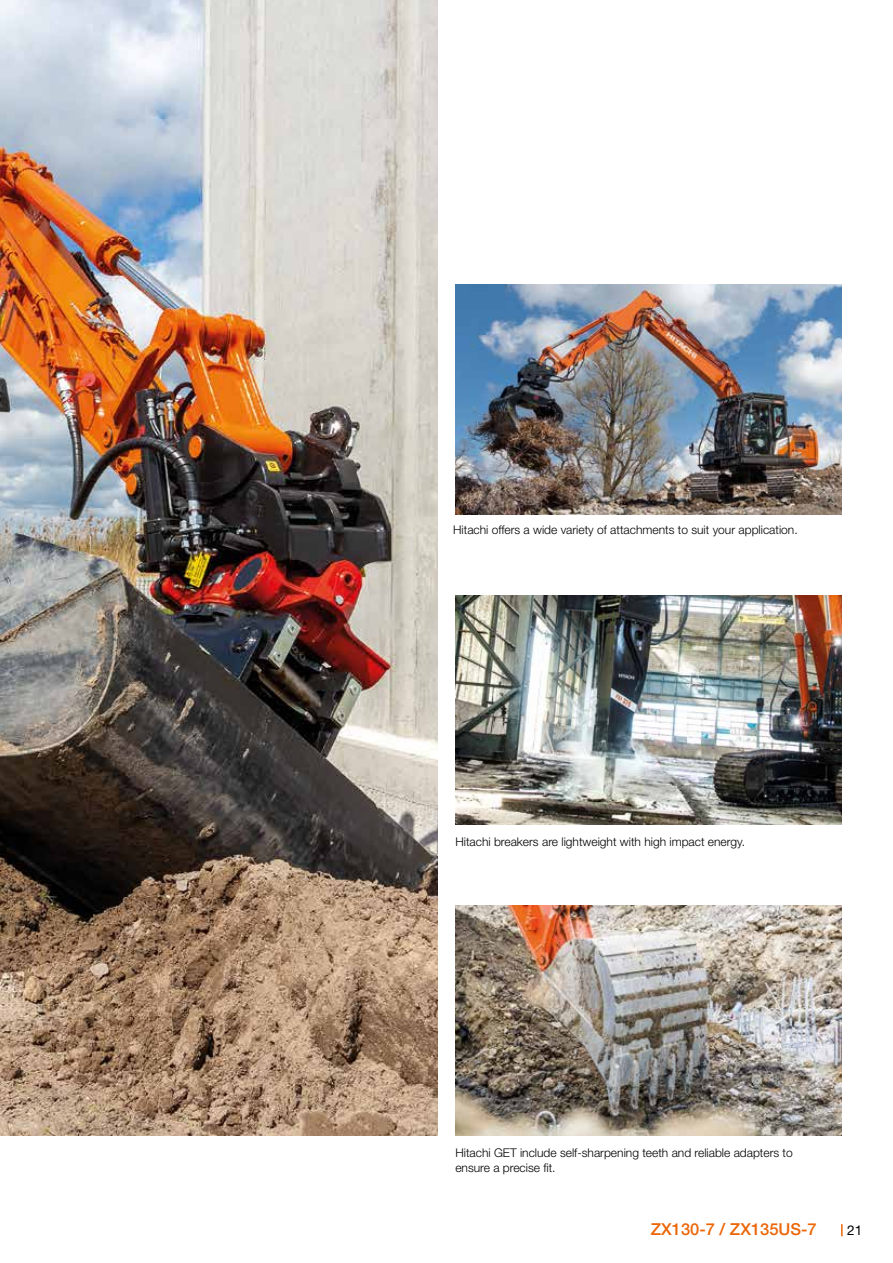
<style>
.page{position:relative;width:893px;height:1263px;background:#fff}
.page>*{position:absolute;margin:0;border:0;box-sizing:border-box;transform-origin:0 0}
.t1{font:500 16.5px "Helvetica Neue LT Pro";color:#ec6608}
.t2{font:13.5px "Helvetica Neue LT Pro";color:#000}
.t3{font:300 12px/15px "Helvetica Neue LT Pro";color:#000}
</style>
<div class="page">
<svg style="left:841px;top:1224px;width:2px;height:12px"></svg>
<img style="left:0;top:0;width:437px;height:1135px">
<img style="left:455px;top:285px;width:387px;height:229px">
<img style="left:455px;top:595px;width:387px;height:230px">
<img style="left:455px;top:906px;width:387px;height:229px">
<p class="t3" style="left:453px;top:522px;width:346px">Hitachi offers a wide variety of attachments to suit your application.</p>
<p class="t3" style="left:455px;top:834px;width:291px">Hitachi breakers are lightweight with high impact energy.</p>
<p class="t3" style="left:455px;top:1145px;width:339px">Hitachi GET include self-sharpening teeth and reliable adapters to ensure a precise fit.</p>
<h1 class="t1" style="left:651px;top:1220px;width:167px">ZX130-7 / ZX135US-7</h1>
<p class="t2" style="left:847px;top:1222px;width:17px">21</p>
</div>
